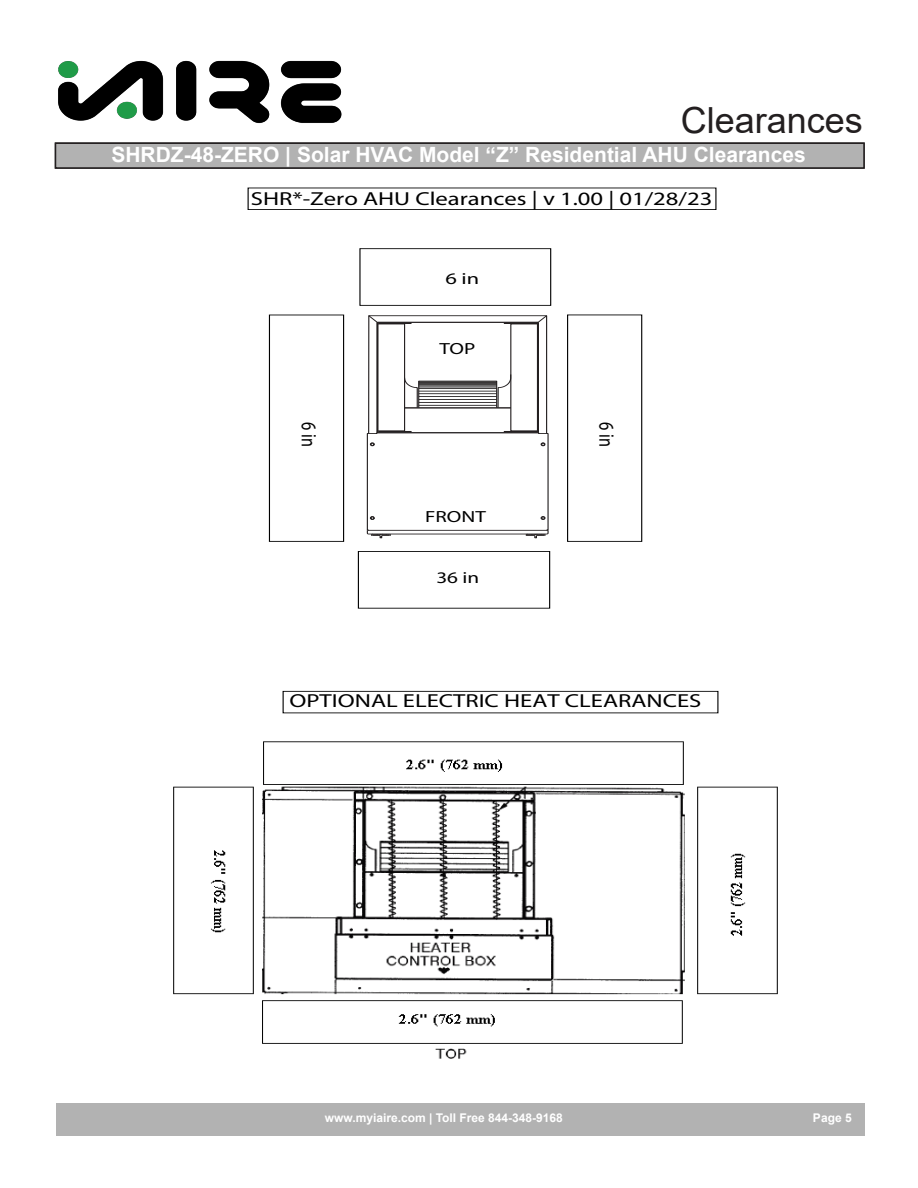
<style>
.page{position:relative;width:918px;height:1188px;background:#fff}
.page>*{position:absolute;margin:0;border:0;box-sizing:border-box;transform-origin:0 0}
.t1{font:36px "Arial";color:#231f20}
.t2{font:21.15px "Myriad Pro";color:#000;scale:.76 1}
.t3{font:700 21px "Arial";color:#fff}
.t4{font:18.9px "Myriad Pro";color:#000;scale:1.31 1}
.t5{font:16.2px "Myriad Pro";color:#000;scale:1.31 1}
.t6{font:16.2px "Myriad Pro";color:#000;scale:1.38 1}
.t7{font:700 12px "Arial";color:#fff}
</style>
<div class="page">
<div style="left:56px;top:1103px;width:808px;height:33px;background:#b2b2b2"></div>
<img style="left:58px;top:60px;width:284px;height:64px">
<div style="left:56px;top:143px;width:808px;height:25px;background:#b2b2b2"></div>
<div style="left:55px;top:142px;width:810px;height:27px;border:2px solid #231f20"></div>
<div style="left:283px;top:691px;width:435px;height:22px;border:1px solid #000"></div>
<div style="left:360px;top:248px;width:191px;height:58px;border:1px solid #000"></div>
<div style="left:358px;top:551px;width:192px;height:58px;border:1px solid #000"></div>
<div style="left:567px;top:315px;width:75px;height:227px;border:1px solid #000"></div>
<div style="left:269px;top:315px;width:75px;height:227px;border:1px solid #000"></div>
<img style="left:173px;top:741px;width:605px;height:318px">
<svg style="left:366px;top:315px;width:183px;height:224px"></svg>
<div style="left:248px;top:188px;width:468px;height:22px;border:1px solid #000"></div>
<p class="t1" style="left:681px;top:96px;width:184px">Clearances</p>
<p class="t3" style="left:111px;top:140px;width:410px">SHRDZ-48-ZERO | Solar HVAC Model “Z”</p>
<p class="t3" style="left:642px;top:140px;width:165px">AHU Clearances</p>
<p class="t3" style="left:283px;top:140px;width:417px">SHRP-FB4 | Solar HVAC Residential Units</p>
<p class="t4" style="left:251px;top:187px;width:354px">SHR*-Zero AHU Clearances | v 1.00 | 01/28/23</p>
<p class="t6" style="left:445px;top:269px;width:26px">6 in</p>
<p class="t5" style="left:440px;top:338px;width:29px">TOP</p>
<p class="t2" style="left:322px;top:422px;width:34px;rotate:90deg">6 in</p>
<p class="t2" style="left:620px;top:422px;width:34px;rotate:90deg">6 in</p>
<p class="t5" style="left:425px;top:507px;width:48px">FRONT</p>
<p class="t5" style="left:436px;top:568px;width:34px">36 in</p>
<p class="t4" style="left:290px;top:689px;width:316px">OPTIONAL ELECTRIC HEAT CLEARANCES</p>
<p class="t7" style="left:325px;top:1109px;width:240px">www.myiaire.com | Toll Free 844-348-9168</p>
<p class="t7" style="left:813px;top:1109px;width:40px">Page 5</p>
</div>
